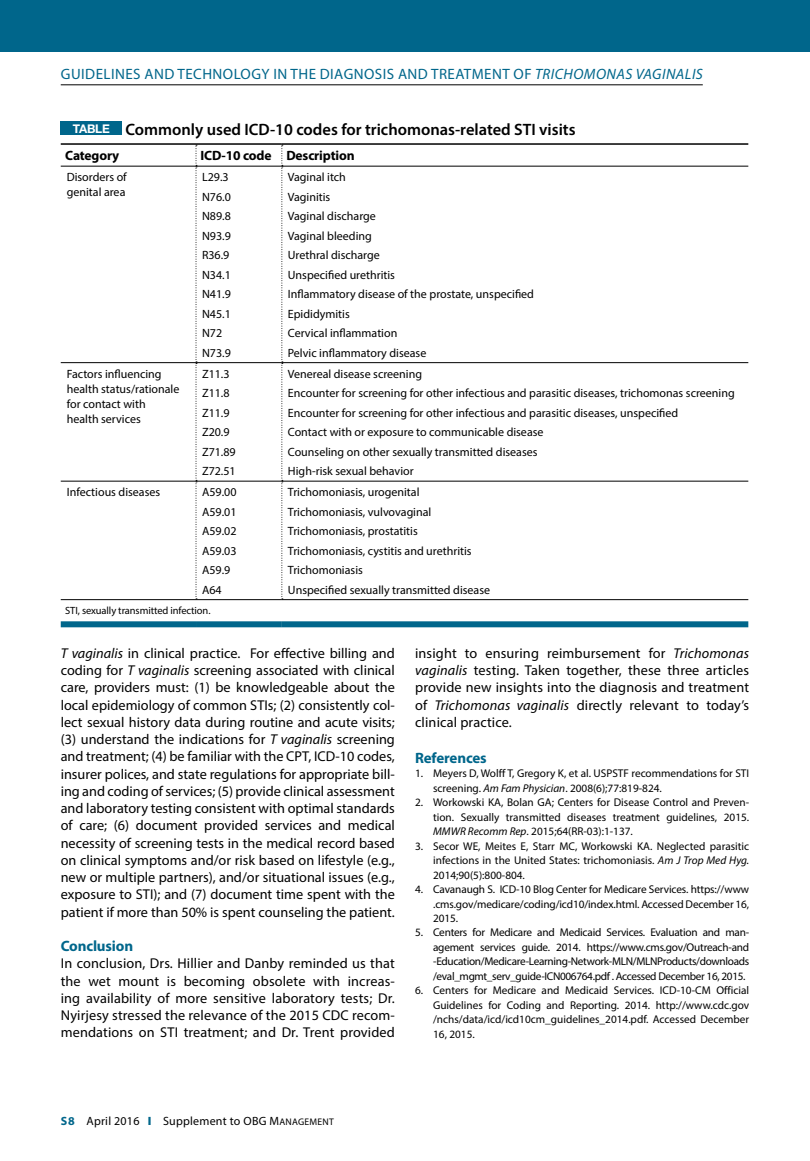
<style>
.page{position:relative;width:810px;height:1161px;background:#fff}
.page>*{position:absolute;margin:0;border:0;box-sizing:border-box;transform-origin:0 0}
.t1{font:600 16.5px "Myriad Pro";color:#000}
.t2{font:15px "Myriad Pro";letter-spacing:.03em;color:#00668b}
.t3{font:700 15px "Myriad Pro";letter-spacing:-.01em;color:#00668b}
.t4{font:14.25px/17.2px "Myriad Pro";letter-spacing:.005em;color:#000;text-align:justify}
.t5{font:700 13.5px "Myriad Pro";letter-spacing:-.01em;color:#000}
.t6{font:12px/19.5px "Myriad Pro";color:#000}
.t7{font:12px "Myriad Pro";letter-spacing:.02em;color:#000}
.t8{font:11.25px/14.5px "Myriad Pro";color:#000;text-align:justify}
.t9{font:10.5px "Myriad Pro";letter-spacing:-.01em;color:#000}
.s1{font-style:italic}
.s2{font-weight:700;color:#00668b}
.s3{font-weight:900;color:#00668b}
.s4{font-family:"Myriad Pro Regular SC800"}
.s5{font-family:"Myriad Pro Regular SC800";font-size:9.6px}
</style>
<div class="page">
<hr style="left:61px;top:85px;width:642px;height:1px;background:#000">
<div style="left:0;top:0;width:810px;height:52px;background:#00668b"></div>
<svg style="left:196px;top:145px;width:1px;height:454px"></svg>
<svg style="left:282px;top:145px;width:1px;height:454px"></svg>
<hr style="left:61px;top:166px;width:135px;height:1px;background:#000">
<hr style="left:196px;top:166px;width:86px;height:1px;background:#000">
<hr style="left:282px;top:166px;width:466px;height:1px;background:#000">
<hr style="left:61px;top:362px;width:135px;height:1px;background:#000">
<hr style="left:196px;top:362px;width:86px;height:1px;background:#000">
<hr style="left:282px;top:362px;width:466px;height:1px;background:#000">
<hr style="left:61px;top:481px;width:135px;height:1px;background:#000">
<hr style="left:196px;top:481px;width:86px;height:1px;background:#000">
<hr style="left:282px;top:481px;width:466px;height:1px;background:#000">
<div style="left:61px;top:621px;width:135px;height:6px;background:#00668b"></div>
<div style="left:196px;top:621px;width:86px;height:6px;background:#00668b"></div>
<div style="left:282px;top:621px;width:466px;height:6px;background:#00668b"></div>
<hr style="left:61px;top:143px;width:135px;height:2px;background:#000">
<hr style="left:196px;top:143px;width:86px;height:2px;background:#000">
<hr style="left:282px;top:143px;width:466px;height:2px;background:#000">
<hr style="left:61px;top:599px;width:135px;height:1px;background:#000">
<hr style="left:196px;top:599px;width:86px;height:1px;background:#000">
<hr style="left:282px;top:599px;width:466px;height:1px;background:#000">
<div style="left:61px;top:122px;width:61px;height:13px;background:#00668b"></div>
<p class="t2" style="left:61px;top:65px;width:644px">GUIDELINES AND TECHNOLOGY IN THE DIAGNOSIS AND TREATMENT OF <span class="s1">TRICHOMONAS VAGINALIS</span></p>
<p class="t1" style="left:73px;top:119px;width:504px"><sup>TABLE</sup> Commonly used ICD-10 codes for trichomonas-related STI visits</p>
<p class="t5" style="left:65px;top:147px;width:56px">Category</p>
<p class="t5" style="left:201px;top:147px;width:156px">ICD-10 code Description</p>
<p class="t6" style="left:67px;top:169px;width:62px;line-height:15px">Disorders of genital area</p>
<p class="t6" style="left:202px;top:167px;width:30px">L29.3<br>N76.0<br>N89.8<br>N93.9<br>R36.9<br>N34.1<br>N41.9<br>N45.1<br>N72<br>N73.9</p>
<p class="t6" style="left:288px;top:167px;width:248px">Vaginal itch<br>Vaginitis<br>Vaginal discharge<br>Vaginal bleeding<br>Urethral discharge<br>Unspecified urethritis<br>Inflammatory disease of the prostate, unspecified<br>Epididymitis<br>Cervical inflammation<br>Pelvic inflammatory disease</p>
<p class="t6" style="left:67px;top:366px;width:114px;line-height:15px">Factors influencing health status/rationale for contact with health services</p>
<p class="t6" style="left:202px;top:364px;width:35px">Z11.3<br>Z11.8<br>Z11.9<br>Z20.9<br>Z71.89<br>Z72.51</p>
<p class="t6" style="left:288px;top:364px;width:448px">Venereal disease screening<br>Encounter for screening for other infectious and parasitic diseases, trichomonas screening Encounter for screening for other infectious and parasitic diseases, unspecified<br>Contact with or exposure to communicable disease<br>Counseling on other sexually transmitted diseases<br>High-risk sexual behavior</p>
<p class="t6" style="left:67px;top:482px;width:95px">Infectious diseases</p>
<p class="t6" style="left:202px;top:482px;width:36px">A59.00<br>A59.01<br>A59.02<br>A59.03<br>A59.9<br>A64</p>
<p class="t6" style="left:288px;top:482px;width:204px">Trichomoniasis, urogenital<br>Trichomoniasis, vulvovaginal<br>Trichomoniasis, prostatitis<br>Trichomoniasis, cystitis and urethritis<br>Trichomoniasis<br>Unspecified sexually transmitted disease</p>
<p class="t9" style="left:65px;top:604px;width:147px">STI, sexually transmitted infection.</p>
<p class="t4" style="left:61px;top:644px;width:336px"><span class="s1">T vaginalis</span> in clinical practice. For effective billing and coding for <span class="s1">T vaginalis</span> screening associated with clinical care, providers must: (1) be knowledgeable about the local epidemiology of common STIs; (2) consistently col&shy;lect sexual history data during routine and acute visits; (3) understand the indications for <span class="s1">T vaginalis</span> screening and treatment; (4) be familiar with the CPT, ICD-10 codes, insurer polices, and state regulations for appropriate bill&shy;ing and coding of services; (5) provide clinical assessment and laboratory testing consistent with optimal standards of care; (6) document provided services and medical necessity of screening tests in the medical record based on clinical symptoms and/or risk based on lifestyle (e.g., new or multiple partners), and/or situational issues (e.g., exposure to STI); and (7) document time spent with the patient if more than 50% is spent counseling the patient.</p>
<p class="t3" style="left:61px;top:936px;width:74px">Conclusion</p>
<p class="t4" style="left:61px;top:955px;width:336px">In conclusion, Drs. Hillier and Danby reminded us that the wet mount is becoming obsolete with increas&shy;ing availability of more sensitive laboratory tests; Dr.<br>Nyirjesy stressed the relevance of the 2015 CDC recom&shy;mendations on STI treatment; and Dr. Trent provided</p>
<p class="t4" style="left:415px;top:644px;width:336px">insight to ensuring reimbursement for <span class="s1">Trichomonas vaginalis</span> testing. Taken together, these three articles provide new insights into the diagnosis and treatment of <span class="s1">Trichomonas vaginalis</span> directly relevant to today’s clinical practice.</p>
<p class="t3" style="left:415px;top:748px;width:73px">References</p>
<p class="t8" style="left:433px;top:766px;width:318px;text-indent:-18px">1. Meyers D, Wolff T, Gregory K, et al. USPSTF recommendations for STI screening. <span class="s1">Am Fam Physician</span>. 2008(6);77:819-824.</p>
<p class="t8" style="left:433px;top:795px;width:318px;text-indent:-18px">2. Workowski KA, Bolan GA; Centers for Disease Control and Preven&shy;tion. Sexually transmitted diseases treatment guidelines, 2015.<br><span class="s1">MMWR Recomm Rep</span>. 2015;64(RR-03):1-137.</p>
<p class="t8" style="left:433px;top:838px;width:318px;text-indent:-18px">3. Secor WE, Meites E, Starr MC, Workowski KA. Neglected parasitic infections in the United States: trichomoniasis. <span class="s1">Am J Trop Med Hyg.<br></span>2014;90(5):800-804.</p>
<p class="t8" style="left:433px;top:882px;width:318px;text-indent:-18px">4. Cavanaugh S. ICD-10 Blog Center for Medicare Services. https://www .cms.gov/medicare/coding/icd10/index.html. Accessed December 16, 2015.</p>
<p class="t8" style="left:433px;top:925px;width:318px;text-indent:-18px">5. Centers for Medicare and Medicaid Services. Evaluation and man&shy;agement services guide. 2014. https://www.cms.gov/Outreach-and -Education/Medicare-Learning-Network-MLN/MLNProducts/downloads /eval_mgmt_serv_guide-ICN006764.pdf . Accessed December 16, 2015.</p>
<p class="t8" style="left:433px;top:983px;width:318px;text-indent:-18px">6. Centers for Medicare and Medicaid Services. ICD-10-CM Official Guidelines for Coding and Reporting. 2014. http://www.cdc.gov /nchs/data/icd/icd10cm_guidelines_2014.pdf. Accessed December 16, 2015.</p>
<p class="t7" style="left:61px;top:1114px;width:274px"><span class="s2">S8</span> April 2016 <span class="s3">I</span> Supplement to OBG <span class="s4">M</span><span class="s5">ANAGEMENT</span></p>
</div>
